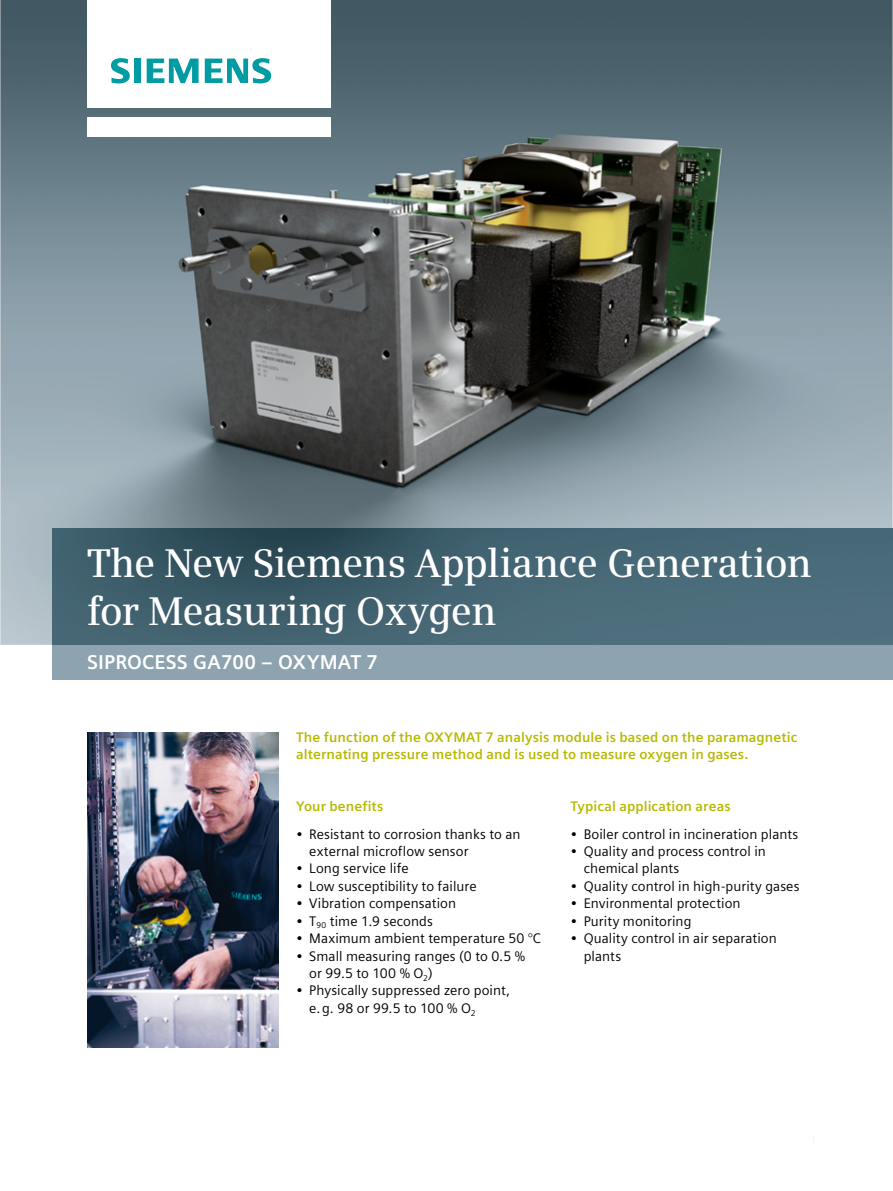
<style>
.page{position:relative;width:893px;height:1191px;background:#fff}
.page>*{position:absolute;margin:0;border:0;box-sizing:border-box;transform-origin:0 0}
.t1{font:600 39.9px/47.8px "Siemens Serif";letter-spacing:-.015em;color:#fff}
.t2{font:700 19.95px "Siemens Sans Global";letter-spacing:.005em;color:#fff}
.t3{font:13.8px/17.4px "Siemens Sans Global";letter-spacing:.005em;color:#000}
.t4{font:700 13.8px/17.4px "Siemens Sans Global";letter-spacing:.01em;color:#b7b900}
</style>
<div class="page">
<img style="left:0;top:0;width:893px;height:645px">
<img style="left:87px;top:732px;width:192px;height:315px">
<div style="left:52px;top:645px;width:841px;height:34px;background:#8da3af"></div>
<img style="left:52px;top:528px;width:841px;height:117px">
<div style="left:87px;top:117px;width:244px;height:20px;background:#fff"></div>
<div style="left:87px;top:0;width:244px;height:107px;background:#fff"></div>
<svg style="left:111px;top:58px;width:19px;height:25px"></svg>
<div style="left:134px;top:59px;width:6px;height:24px;background:#009ba3"></div>
<svg style="left:147px;top:59px;width:52px;height:24px"></svg>
<svg style="left:205px;top:58px;width:66px;height:25px"></svg>
<h1 class="t1" style="left:87px;top:538px;width:726px">The New Siemens Appliance Generation for Measuring Oxygen</h1>
<h2 class="t2" style="left:87px;top:650px;width:292px">SIPROCESS GA700 – OXYMAT 7</h2>
<p class="t4" style="left:296px;top:728px;width:503px">The function of the OXYMAT 7 analysis module is based on the paramagnetic alternating pressure method and is used to measure oxygen in gases.</p>
<p class="t4" style="left:571px;top:797px;width:162px">Typical application areas</p>
<p class="t3" style="left:571px;top:825px;width:229px">• Boiler control in incineration plants</p>
<p class="t3" style="left:584px;top:842px;width:184px;text-indent:-13px">• Quality and process control in chemical plants</p>
<p class="t3" style="left:571px;top:877px;width:230px">• Quality control in high-purity gases</p>
<p class="t3" style="left:571px;top:894px;width:172px">• Environmental protection</p>
<p class="t3" style="left:571px;top:912px;width:122px">• Purity monitoring</p>
<p class="t3" style="left:584px;top:929px;width:195px;text-indent:-13px">• Quality control in air separation plants</p>
<p class="t4" style="left:296px;top:797px;width:89px">Your benefits</p>
<p class="t3" style="left:309px;top:825px;width:213px;text-indent:-13px">• Resistant to corrosion thanks to an external microflow sensor</p>
<p class="t3" style="left:296px;top:859px;width:114px">• Long service life</p>
<p class="t3" style="left:296px;top:877px;width:182px">• Low susceptibility to failure</p>
<p class="t3" style="left:296px;top:894px;width:162px">• Vibration compensation</p>
<p class="t3" style="left:296px;top:912px;width:138px">• T<sub>90</sub> time 1.9 seconds</p>
<p class="t3" style="left:296px;top:929px;width:246px">• Maximum ambient temperature 50 °C</p>
<p class="t3" style="left:309px;top:947px;width:217px;text-indent:-13px">• Small measuring ranges (0 to 0.5 % or 99.5 to 100 % O<sub>2</sub>)</p>
<p class="t3" style="left:309px;top:981px;width:202px;text-indent:-13px">• Physically suppressed zero point, e. g. 98 or 99.5 to 100 % O<sub>2</sub></p>
</div>
